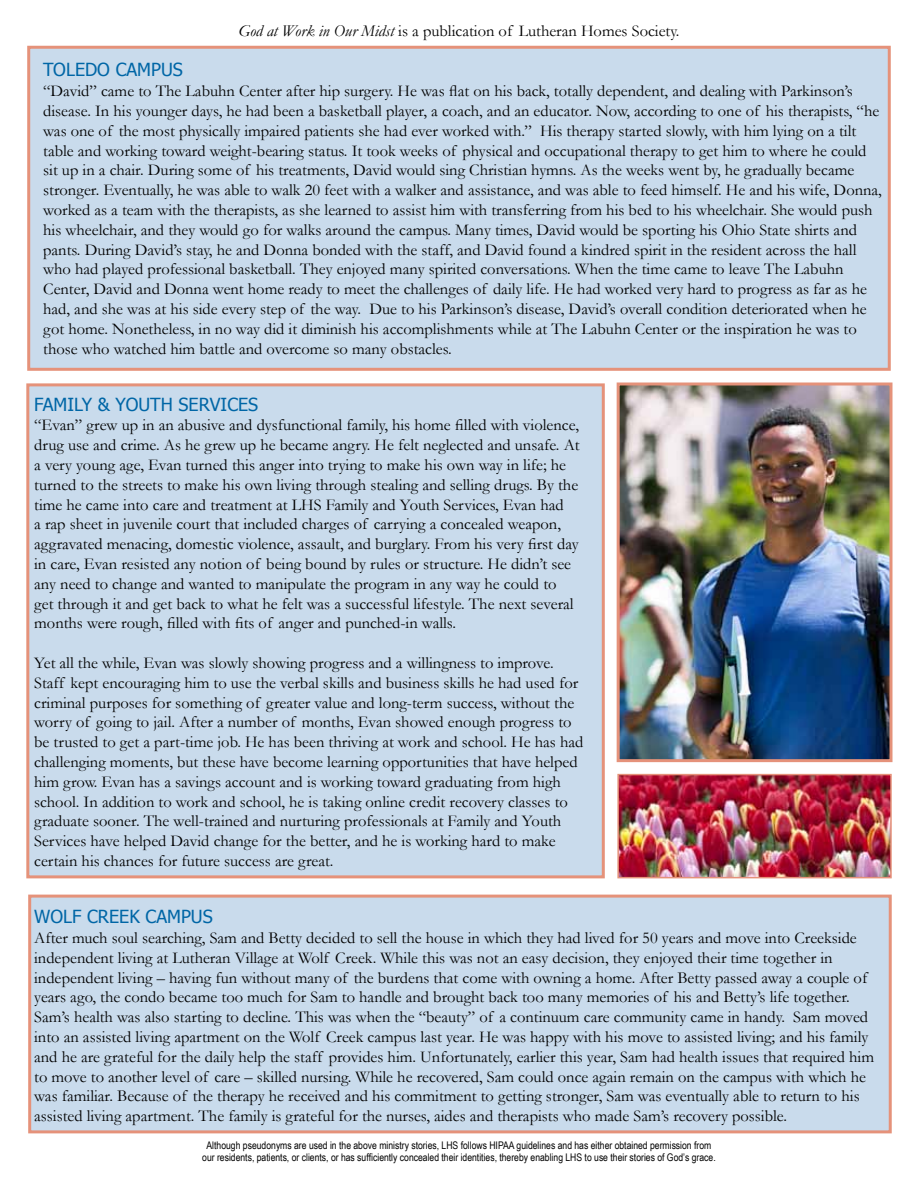
<style>
.page{position:relative;width:918px;height:1188px;background:#fff}
.page>*{position:absolute;margin:0;border:0;box-sizing:border-box;transform-origin:0 0}
.t1{font:18px "Tahoma";color:#0066a6}
.t2{font:16.5px/19.8px "Garamond";color:#000}
.t3{font:10.5px/12.6px "Arial Narrow";color:#000;text-align:center}
.s1{font-style:italic}
</style>
<div class="page">
<div style="left:28px;top:895px;width:864px;height:238px;background:#c9dbec;border:3px solid #e5927a"></div>
<div style="left:26px;top:383px;width:579px;height:495px;background:#c9dbec;border:3px solid #e5927a"></div>
<div style="left:27px;top:46px;width:864px;height:325px;background:#c9dbec;border:3px solid #e5927a"></div>
<img style="left:620px;top:777px;width:269px;height:98px">
<div style="left:617px;top:774px;width:275px;height:104px;border:2px solid #e5927a"></div>
<img style="left:621px;top:386px;width:267px;height:372px">
<div style="left:617px;top:382px;width:275px;height:380px;border:3px solid #e5927a"></div>
<p class="t2" style="left:238px;top:21px;width:443px"><span class="s1">God at Work in Our Midst</span> is a publication of Lutheran Homes Society.</p>
<p class="t1" style="left:43px;top:58px;width:85px">TOLEDO CAM</p>
<p class="t1" style="left:151px;top:58px;width:31px">PUS</p>
<p class="t2" style="left:43px;top:81px;width:840px">“David” came to The Labuhn Center after hip surgery. He was flat on his back, totally dependent, and dealing with Parkinson’s disease. In his younger days, he had been a basketball player, a coach, and an educator. Now, according to one of his therapists, “he was one of the most physically impaired patients she had ever worked with.” His therapy started slowly, with him lying on a tilt table and working toward weight-bearing status. It took weeks of physical and occupational therapy to get him to where he could sit up in a chair. During some of his treatments, David would sing Christian hymns. As the weeks went by, he gradually became stronger. Eventually, he was able to walk 20 feet with a walker and assistance, and was able to feed himself. He and his wife, Donna, worked as a team with the therapists, as she learned to assist him with transferring from his bed to his wheelchair. She would push his wheelchair, and they would go for walks around the campus. Many times, David would be sporting his Ohio State shirts and pants. During David’s stay, he and Donna bonded with the staff, and David found a kindred spirit in the resident across the hall who had played professional basketball. They enjoyed many spirited conversations. When the time came to leave The Labuhn Center, David and Donna went home ready to meet the challenges of daily life. He had worked very hard to progress as far as he had, and she was at his side every step of the way. Due to his Parkinson’s disease, David’s overall condition deteriorated when he got home. Nonetheless, in no way did it diminish his accomplishments while at The Labuhn Center or the inspiration he was to those who watched him battle and overcome so many obstacles.</p>
<p class="t1" style="left:34px;top:392px;width:224px">FAM ILY &amp; YOUTH SERVICES</p>
<p class="t2" style="left:34px;top:415px;width:547px">“Evan” grew up in an abusive and dysfunctional family, his home filled with violence, drug use and crime. As he grew up he became angry. He felt neglected and unsafe. At a very young age, Evan turned this anger into trying to make his own way in life; he turned to the streets to make his own living through stealing and selling drugs. By the time he came into care and treatment at LHS Family and Youth Services, Evan had<br>a rap sheet in juvenile court that included charges of carrying a concealed weapon, aggravated menacing, domestic violence, assault, and burglary. From his very first day in care, Evan resisted any notion of being bound by rules or structure. He didn’t see any need to change and wanted to manipulate the program in any way he could to get through it and get back to what he felt was a successful lifestyle. The next several months were rough, filled with fits of anger and punched-in walls.</p>
<p class="t2" style="left:34px;top:652px;width:551px">Yet all the while, Evan was slowly showing progress and a willingness to improve.<br>Staff kept encouraging him to use the verbal skills and business skills he had used for criminal purposes for something of greater value and long-term success, without the worry of going to jail. After a number of months, Evan showed enough progress to be trusted to get a part-time job. He has been thriving at work and school. He has had challenging moments, but these have become learning opportunities that have helped him grow. Evan has a savings account and is working toward graduating from high school. In addition to work and school, he is taking online credit recovery classes to graduate sooner. The well-trained and nurturing professionals at Family and Youth Services have helped David change for the better, and he is working hard to make certain his chances for future success are great.</p>
<p class="t1" style="left:34px;top:905px;width:124px">WOLF CREEK CAM</p>
<p class="t1" style="left:181px;top:905px;width:31px">PUS</p>
<p class="t2" style="left:34px;top:927px;width:841px">After much soul searching, Sam and Betty decided to sell the house in which they had lived for 50 years and move into Creekside independent living at Lutheran Village at Wolf Creek. While this was not an easy decision, they enjoyed their time together in independent living – having fun without many of the burdens that come with owning a home. After Betty passed away a couple of years ago, the condo became too much for Sam to handle and brought back too many memories of his and Betty’s life together.<br>Sam’s health was also starting to decline. This was when the “beauty” of a continuum care community came in handy. Sam moved into an assisted living apartment on the Wolf Creek campus last year. He was happy with his move to assisted living; and his family and he are grateful for the daily help the staff provides him. Unfortunately, earlier this year, Sam had health issues that required him to move to another level of care – skilled nursing. While he recovered, Sam could once again remain on the campus with which he was familiar. Because of the therapy he received and his commitment to getting stronger, Sam was eventually able to return to his assisted living apartment. The family is grateful for the nurses, aides and therapists who made Sam’s recovery possible.</p>
<p class="t3" style="left:202px;top:1138px;width:515px">Although pseudonyms are used in the above ministry stories, LHS follows HIPAA guidelines and has either obtained permission from our residents, patients, or clients, or has sufficiently concealed their identities, thereby enabling LHS to use their stories of God’s grace.</p>
</div>
